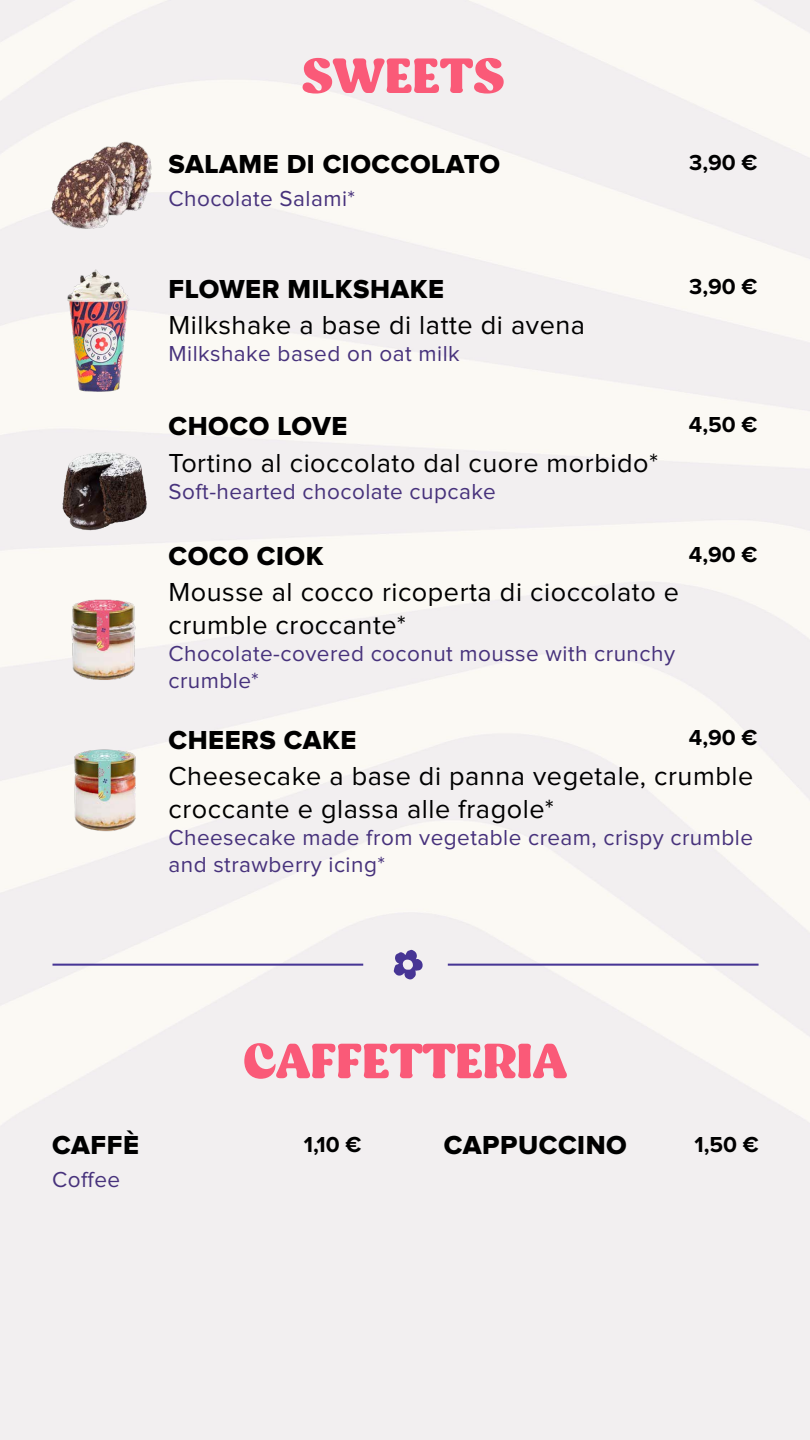
<style>
.page{position:relative;width:810px;height:1440px;background:#fff}
.page>*{position:absolute;margin:0;border:0;box-sizing:border-box;transform-origin:0 0}
.t1{font:900 54px "Capuche Trial";color:#fa5a78}
.t2{font:27px/32.4px "Proxima Nova";letter-spacing:.02em;color:#000}
.t3{font:27px "Proxima Nova Extrabld";letter-spacing:.02em;color:#000}
.t4{font:22.5px/27px "Proxima Nova";letter-spacing:.02em;color:#47327c}
.t5{font:700 22.5px "Proxima Nova";color:#000}
</style>
<div class="page">
<img style="left:48px;top:122px;width:109px;height:120px">
<img style="left:53px;top:433px;width:99px;height:105px">
<img style="left:50px;top:261px;width:105px;height:144px">
<img style="left:53px;top:585px;width:99px;height:106px">
<img style="left:58px;top:743px;width:90px;height:92px">
<hr style="left:53px;top:964px;width:310px;height:2px;background:#473595">
<hr style="left:448px;top:964px;width:311px;height:2px;background:#473595">
<svg style="left:394px;top:950px;width:29px;height:29px"></svg>
<h1 class="t1" style="left:301px;top:45px;width:205px">SWEETS</h1>
<p class="t3" style="left:169px;top:152px;width:333px">SALAME DI CIOCCOLATO</p>
<p class="t5" style="left:689px;top:152px;width:70px">3,90 €</p>
<p class="t4" style="left:169px;top:186px;width:188px">Chocolate Salami*</p>
<p class="t3" style="left:169px;top:276px;width:277px">FLOWER MILKSHAKE</p>
<p class="t5" style="left:689px;top:276px;width:70px">3,90 €</p>
<p class="t2" style="left:169px;top:310px;width:418px">Milkshake a base di latte di avena</p>
<p class="t4" style="left:169px;top:341px;width:293px">Milkshake based on oat milk</p>
<p class="t3" style="left:169px;top:414px;width:180px">CHOCO LOVE</p>
<p class="t5" style="left:689px;top:414px;width:70px">4,50 €</p>
<p class="t2" style="left:169px;top:448px;width:491px">Tortino al cioccolato dal cuore morbido*</p>
<p class="t4" style="left:169px;top:479px;width:329px">Soft-hearted chocolate cupcake</p>
<p class="t3" style="left:169px;top:544px;width:156px">COCO CIOK</p>
<p class="t5" style="left:689px;top:544px;width:70px">4,90 €</p>
<p class="t2" style="left:169px;top:577px;width:512px">Mousse al cocco ricoperta di cioccolato e crumble croccante*</p>
<p class="t4" style="left:169px;top:641px;width:508px">Chocolate-covered coconut mousse with crunchy crumble*</p>
<p class="t3" style="left:169px;top:727px;width:189px">CHEERS CAKE</p>
<p class="t5" style="left:689px;top:727px;width:70px">4,90 €</p>
<p class="t2" style="left:169px;top:761px;width:586px">Cheesecake a base di panna vegetale, crumble croccante e glassa alle fragole*</p>
<p class="t4" style="left:169px;top:825px;width:586px">Cheesecake made from vegetable cream, crispy crumble and strawberry icing*</p>
<h1 class="t1" style="left:243px;top:1030px;width:326px">CAFFETTERIA</h1>
<p class="t3" style="left:52px;top:1133px;width:88px">CAFFÈ</p>
<p class="t5" style="left:304px;top:1135px;width:59px">1,10 €</p>
<p class="t3" style="left:444px;top:1133px;width:185px">CAPPUCCINO</p>
<p class="t5" style="left:695px;top:1135px;width:66px">1,50 €</p>
<p class="t4" style="left:52px;top:1167px;width:69px">Coffee</p>
</div>
